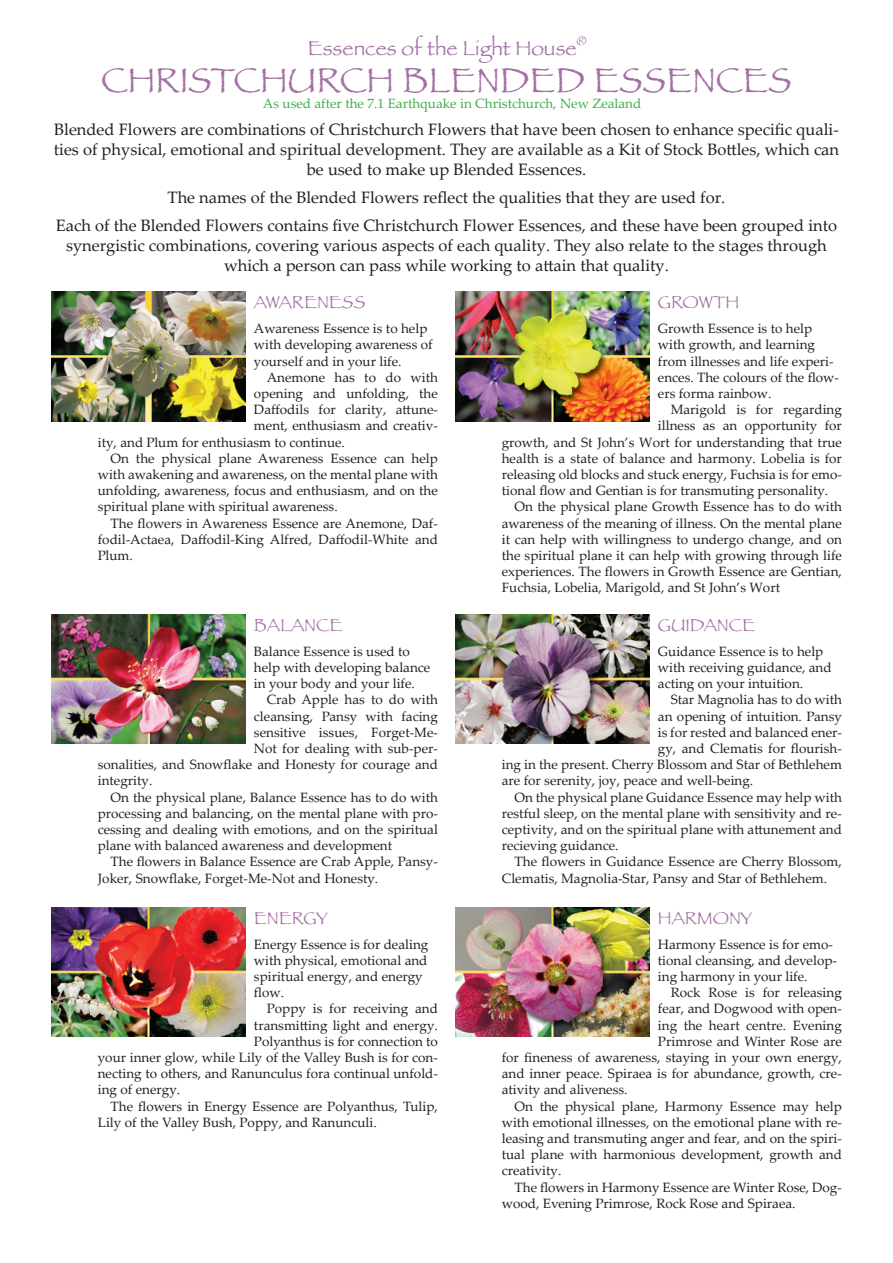
<style>
.page{position:relative;width:893px;height:1263px;background:#fff}
.page>*{position:absolute;margin:0;border:0;box-sizing:border-box;transform-origin:0 0}
.t1{font:36px "Papyrus";color:#a36fa5}
.t2{font:21px "Papyrus";color:#a36fa5}
.Essence_Name{font:18px "Papyrus";color:#a36fa5}
.Leader{font:16.5px/19.8px "Palatino Linotype";color:#231f20;text-align:center}
.First_Para{font:13.5px/16.2px "Palatino Linotype";color:#231f20}
.t3{font:13.5px "Palatino Linotype";color:#40ae49}
</style>
<div class="page">
<img style="left:51px;top:292px;width:194px;height:129px">
<img style="left:51px;top:614px;width:194px;height:130px">
<img style="left:51px;top:907px;width:194px;height:130px">
<img style="left:455px;top:292px;width:194px;height:129px">
<img style="left:455px;top:614px;width:194px;height:130px">
<img style="left:455px;top:907px;width:194px;height:130px">
<p class="t2" style="left:308px;top:35px;width:282px">Essences of the Light House<sup>®</sup></p>
<p class="t1" style="left:101px;top:59px;width:692px">CHRISTCHURCH BLENDED ESSENCES</p>
<p class="Leader" style="left:54px;top:119px;width:787px">Blended Flowers are combinations of Christchurch Flowers that have been chosen to enhance specific quali&shy;ties of physical, emotional and spiritual development. They are available as a Kit of Stock Bottles, which can be used to make up Blended Essences.</p>
<p class="Leader" style="left:168px;top:187px;width:559px">The names of the Blended Flowers reflect the qualities that they are used for.</p>
<p class="Leader" style="left:56px;top:215px;width:783px">Each of the Blended Flowers contains five Christchurch Flower Essences, and these have been grouped into synergistic combinations, covering various aspects of each quality. They also relate to the stages through which a person can pass while working to attain that quality.</p>
<p class="t3" style="left:263px;top:94px;width:380px">As used after the 7.1 Earthquake in Christchurch, New Zealand</p>
<p class="Essence_Name" style="left:254px;top:292px;width:113px">AWARENESS</p>
<p class="First_Para" style="left:254px;top:320px;width:180px">Awareness Essence is to help with developing awareness of yourself and in your life.</p>
<p class="First_Para" style="left:267px;top:368px;width:173px">Anemone has to do with</p>
<p class="First_Para" style="left:254px;top:385px;width:186px">opening and unfolding, the</p>
<p class="First_Para" style="left:254px;top:401px;width:186px">Daffodils for clarity, attune-</p>
<p class="First_Para" style="left:254px;top:417px;width:186px">ment, enthusiasm and creativ-</p>
<p class="First_Para" style="left:98px;top:433px;width:249px">ity, and Plum for enthusiasm to continue.</p>
<p class="First_Para" style="left:98px;top:449px;width:342px;text-align:justify;text-indent:13px">On the physical plane Awareness Essence can help with awakening and awareness, on the mental plane with unfolding, awareness, focus and enthusiasm, and on the spiritual plane with spiritual awareness.</p>
<p class="First_Para" style="left:98px;top:514px;width:342px;text-align:justify;text-indent:13px">The flowers in Awareness Essence are Anemone, Daf&shy;fodil-Actaea, Daffodil-King Alfred, Daffodil-White and Plum.</p>
<p class="Essence_Name" style="left:254px;top:614px;width:90px">BALANCE</p>
<p class="First_Para" style="left:254px;top:642px;width:178px">Balance Essence is used to help with developing balance in your body and your life.</p>
<p class="First_Para" style="left:267px;top:691px;width:173px">Crab Apple has to do with</p>
<p class="First_Para" style="left:254px;top:707px;width:186px">cleansing, Pansy with facing</p>
<p class="First_Para" style="left:254px;top:723px;width:186px">sensitive issues, Forget-Me-</p>
<p class="First_Para" style="left:254px;top:740px;width:186px">Not for dealing with sub-per-</p>
<p class="First_Para" style="left:98px;top:756px;width:342px">sonalities, and Snowflake and Honesty for courage and</p>
<p class="First_Para" style="left:98px;top:772px;width:56px">integrity.</p>
<p class="First_Para" style="left:98px;top:788px;width:342px;text-align:justify;text-indent:13px">On the physical plane, Balance Essence has to do with processing and balancing, on the mental plane with pro&shy;cessing and dealing with emotions, and on the spiritual plane with balanced awareness and development</p>
<p class="First_Para" style="left:98px;top:853px;width:342px;text-indent:13px">The flowers in Balance Essence are Crab Apple, Pansy-<br>Joker, Snowflake, Forget-Me-Not and Honesty.</p>
<p class="Essence_Name" style="left:254px;top:907px;width:75px">ENERGY</p>
<p class="First_Para" style="left:254px;top:935px;width:176px">Energy Essence is for dealing with physical, emotional and spiritual energy, and energy flow.</p>
<p class="First_Para" style="left:267px;top:1000px;width:173px">Poppy is for receiving and</p>
<p class="First_Para" style="left:254px;top:1016px;width:186px">transmitting light and energy.</p>
<p class="First_Para" style="left:254px;top:1032px;width:186px">Polyanthus is for connection to</p>
<p class="First_Para" style="left:98px;top:1049px;width:342px">your inner glow, while Lily of the Valley Bush is for con-</p>
<p class="First_Para" style="left:98px;top:1065px;width:342px">necting to others, and Ranunculus fora continual unfold-</p>
<p class="First_Para" style="left:98px;top:1081px;width:84px">ing of energy.</p>
<p class="First_Para" style="left:98px;top:1097px;width:342px;text-indent:13px">The flowers in Energy Essence are Polyanthus, Tulip,<br>Lily of the Valley Bush, Poppy, and Ranunculi.</p>
<p class="Essence_Name" style="left:658px;top:292px;width:83px">GROWTH</p>
<p class="First_Para" style="left:658px;top:320px;width:183px">Growth Essence is to help with growth, and learning from illnesses and life experi&shy;ences. The colours of the flow&shy;ers forma rainbow.</p>
<p class="First_Para" style="left:671px;top:401px;width:173px">Marigold is for regarding</p>
<p class="First_Para" style="left:658px;top:417px;width:186px">illness as an opportunity for</p>
<p class="First_Para" style="left:502px;top:433px;width:342px">growth, and St John’s Wort for understanding that true</p>
<p class="First_Para" style="left:502px;top:449px;width:342px">health is a state of balance and harmony. Lobelia is for</p>
<p class="First_Para" style="left:502px;top:466px;width:342px">releasing old blocks and stuck energy, Fuchsia is for emo-</p>
<p class="First_Para" style="left:502px;top:482px;width:328px">tional flow and Gentian is for transmuting personality.</p>
<p class="First_Para" style="left:502px;top:498px;width:342px;text-align:justify;text-indent:13px">On the physical plane Growth Essence has to do with awareness of the meaning of illness. On the mental plane it can help with willingness to undergo change, and on the spiritual plane it can help with growing through life experiences. The flowers in Growth Essence are Gentian, Fuchsia, Lobelia, Marigold, and St John’s Wort</p>
<p class="Essence_Name" style="left:658px;top:614px;width:99px">GUIDANCE</p>
<p class="First_Para" style="left:658px;top:642px;width:175px">Guidance Essence is to help with receiving guidance, and acting on your intuition.</p>
<p class="First_Para" style="left:671px;top:691px;width:173px">Star Magnolia has to do with</p>
<p class="First_Para" style="left:658px;top:707px;width:186px">an opening of intuition. Pansy</p>
<p class="First_Para" style="left:658px;top:723px;width:186px">is for rested and balanced ener-</p>
<p class="First_Para" style="left:658px;top:740px;width:186px">gy, and Clematis for flourish-</p>
<p class="First_Para" style="left:502px;top:756px;width:342px">ing in the present. Cherry Blossom and Star of Bethlehem</p>
<p class="First_Para" style="left:502px;top:772px;width:253px">are for serenity, joy, peace and well-being.</p>
<p class="First_Para" style="left:502px;top:788px;width:342px;text-align:justify;text-indent:13px">On the physical plane Guidance Essence may help with restful sleep, on the mental plane with sensitivity and re&shy;ceptivity, and on the spiritual plane with attunement and recieving guidance.</p>
<p class="First_Para" style="left:502px;top:853px;width:342px;text-indent:13px">The flowers in Guidance Essence are Cherry Blossom,<br>Clematis, Magnolia-Star, Pansy and Star of Bethlehem.</p>
<p class="Essence_Name" style="left:658px;top:907px;width:96px">HARMONY</p>
<p class="First_Para" style="left:658px;top:935px;width:181px">Harmony Essence is for emo&shy;tional cleansing, and develop&shy;ing harmony in your life.</p>
<p class="First_Para" style="left:671px;top:984px;width:173px">Rock Rose is for releasing</p>
<p class="First_Para" style="left:658px;top:1000px;width:186px">fear, and Dogwood with open-</p>
<p class="First_Para" style="left:658px;top:1016px;width:186px">ing the heart centre. Evening</p>
<p class="First_Para" style="left:658px;top:1032px;width:186px">Primrose and Winter Rose are</p>
<p class="First_Para" style="left:502px;top:1049px;width:342px">for fineness of awareness, staying in your own energy,</p>
<p class="First_Para" style="left:502px;top:1065px;width:342px">and inner peace. Spiraea is for abundance, growth, cre-</p>
<p class="First_Para" style="left:502px;top:1081px;width:127px">ativity and aliveness.</p>
<p class="First_Para" style="left:502px;top:1097px;width:342px;text-align:justify;text-indent:13px">On the physical plane, Harmony Essence may help with emotional illnesses, on the emotional plane with re&shy;leasing and transmuting anger and fear, and on the spiri&shy;tual plane with harmonious development, growth and creativity.</p>
<p class="First_Para" style="left:502px;top:1178px;width:342px;text-indent:13px">The flowers in Harmony Essence are Winter Rose, Dog&shy;wood, Evening Primrose, Rock Rose and Spiraea.</p>
</div>
